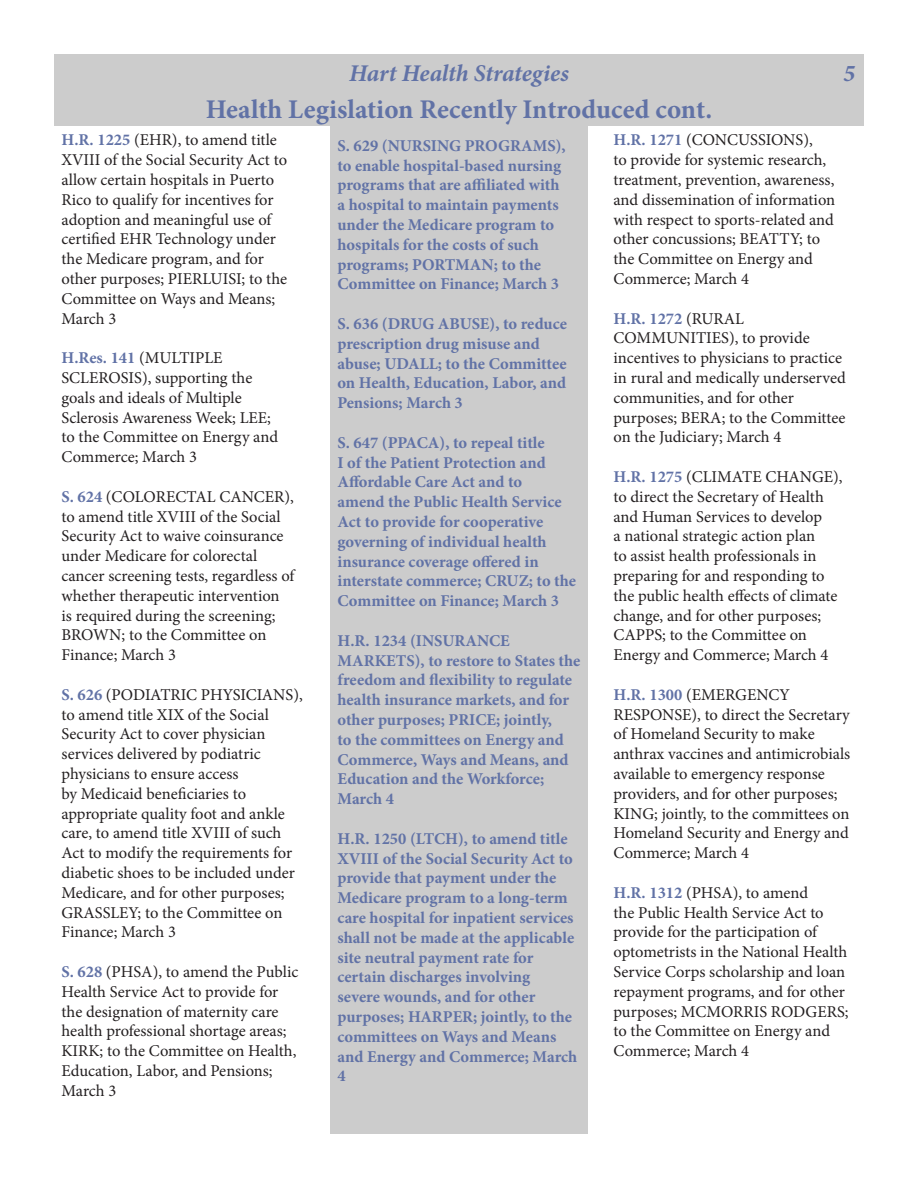
<style>
.page{position:relative;width:918px;height:1188px;background:#fff}
.page>*{position:absolute;margin:0;border:0;box-sizing:border-box;transform-origin:0 0}
.t1{font:700 27px "Minion Pro";color:#6172a6}
.t2{font:italic 700 24px "Minion Pro";letter-spacing:-.005em;color:#6172a6}
.t3{font:16.5px/19.8px "Minion Pro";color:#231f20}
.t4{font:700 16.5px/19.8px "Minion Pro";color:#6172a6}
.s1{font-weight:700;color:#6172a6}
</style>
<div class="page">
<div style="left:54px;top:54px;width:810px;height:36px;background:#ccc"></div>
<div style="left:54px;top:90px;width:810px;height:36px;background:#ccc"></div>
<div style="left:330px;top:126px;width:258px;height:1008px;background:#ccc"></div>
<p class="t2" style="left:349px;top:56px;width:221px">Hart Health Strategies</p>
<p class="t2" style="left:844px;top:56px;width:13px">5</p>
<p class="t1" style="left:206px;top:90px;width:508px">Health Legislation Recently Introduced cont.</p>
<p class="t3" style="left:62px;top:130px;width:227px"><span class="s1">H.R. 1225</span> (EHR), to amend title<br>XVIII of the Social Security Act to allow certain hospitals in Puerto<br>Rico to qualify for incentives for adoption and meaningful use of certified EHR Technology under the Medicare program, and for other purposes; PIERLUISI; to the<br>Committee on Ways and Means;<br>March 3</p>
<p class="t3" style="left:62px;top:348px;width:218px"><span class="s1">H.Res. 141</span> (MULTIPLE<br>SCLEROSIS), supporting the goals and ideals of Multiple<br>Sclerosis Awareness Week; LEE; to the Committee on Energy and<br>Commerce; March 3</p>
<p class="t3" style="left:62px;top:487px;width:234px"><span class="s1">S. 624</span> (COLORECTAL CANCER), to amend title XVIII of the Social<br>Security Act to waive coinsurance under Medicare for colorectal cancer screening tests, regardless of whether therapeutic intervention<br>is required during the screening;<br>BROWN; to the Committee on<br>Finance; March 3</p>
<p class="t3" style="left:62px;top:685px;width:243px"><span class="s1">S. 626</span> (PODIATRIC PHYSICIANS), to amend title XIX of the Social<br>Security Act to cover physician services delivered by podiatric physicians to ensure access<br>by Medicaid beneficiaries to appropriate quality foot and ankle care, to amend title XVIII of such<br>Act to modify the requirements for diabetic shoes to be included under<br>Medicare, and for other purposes;<br>GRASSLEY; to the Committee on<br>Finance; March 3</p>
<p class="t3" style="left:62px;top:962px;width:238px"><span class="s1">S. 628</span> (PHSA), to amend the Public<br>Health Service Act to provide for the designation of maternity care health professional shortage areas;<br>KIRK; to the Committee on Health,<br>Education, Labor, and Pensions;<br>March 3</p>
<p class="t3" style="left:614px;top:130px;width:223px"><span class="s1">H.R. 1271</span> (CONCUSSIONS),<br>to provide for systemic research, treatment, prevention, awareness, and dissemination of information with respect to sports-related and other concussions; BEATTY; to the Committee on Energy and<br>Commerce; March 4</p>
<p class="t3" style="left:614px;top:309px;width:234px"><span class="s1">H.R. 1272</span> (RURAL<br>COMMUNITIES), to provide incentives to physicians to practice in rural and medically underserved communities, and for other purposes; BERA; to the Committee on the Judiciary; March 4</p>
<p class="t3" style="left:614px;top:467px;width:231px"><span class="s1">H.R. 1275</span> (CLIMATE CHANGE), to direct the Secretary of Health and Human Services to develop<br>a national strategic action plan<br>to assist health professionals in preparing for and responding to the public health effects of climate change, and for other purposes;<br>CAPPS; to the Committee on<br>Energy and Commerce; March 4</p>
<p class="t3" style="left:614px;top:685px;width:238px"><span class="s1">H.R. 1300</span> (EMERGENCY<br>RESPONSE), to direct the Secretary of Homeland Security to make anthrax vaccines and antimicrobials available to emergency response providers, and for other purposes;<br>KING; jointly, to the committees on<br>Homeland Security and Energy and<br>Commerce; March 4</p>
<p class="t3" style="left:614px;top:883px;width:237px"><span class="s1">H.R. 1312</span> (PHSA), to amend<br>the Public Health Service Act to provide for the participation of optometrists in the National Health<br>Service Corps scholarship and loan repayment programs, and for other purposes; MCMORRIS RODGERS; to the Committee on Energy and<br>Commerce; March 4</p>
<p class="t4" style="left:338px;top:136px;width:230px">S. 629 (NURSING PROGRAMS), to enable hospital-based nursing programs that are affiliated with a hospital to maintain payments under the Medicare program to hospitals for the costs of such programs; PORTMAN; to the<br>Committee on Finance; March 3</p>
<p class="t4" style="left:338px;top:314px;width:231px">S. 636 (DRUG ABUSE), to reduce prescription drug misuse and abuse; UDALL; to the Committee on Health, Education, Labor, and<br>Pensions; March 3</p>
<p class="t4" style="left:338px;top:433px;width:240px">S. 647 (PPACA), to repeal title<br>I of the Patient Protection and<br>Affordable Care Act and to<br>amend the Public Health Service<br>Act to provide for cooperative governing of individual health insurance coverage offered in interstate commerce; CRUZ; to the<br>Committee on Finance; March 3</p>
<p class="t4" style="left:338px;top:631px;width:244px">H.R. 1234 (INSURANCE<br>MARKETS), to restore to States the freedom and flexibility to regulate health insurance markets, and for other purposes; PRICE; jointly,<br>to the committees on Energy and<br>Commerce, Ways and Means, and<br>Education and the Workforce;<br>March 4</p>
<p class="t4" style="left:338px;top:829px;width:241px">H.R. 1250 (LTCH), to amend title<br>XVIII of the Social Security Act to provide that payment under the<br>Medicare program to a long-term care hospital for inpatient services shall not be made at the applicable site neutral payment rate for certain discharges involving<br>severe wounds, and for other purposes; HARPER; jointly, to the committees on Ways and Means and Energy and Commerce; March<br>4</p>
</div>
